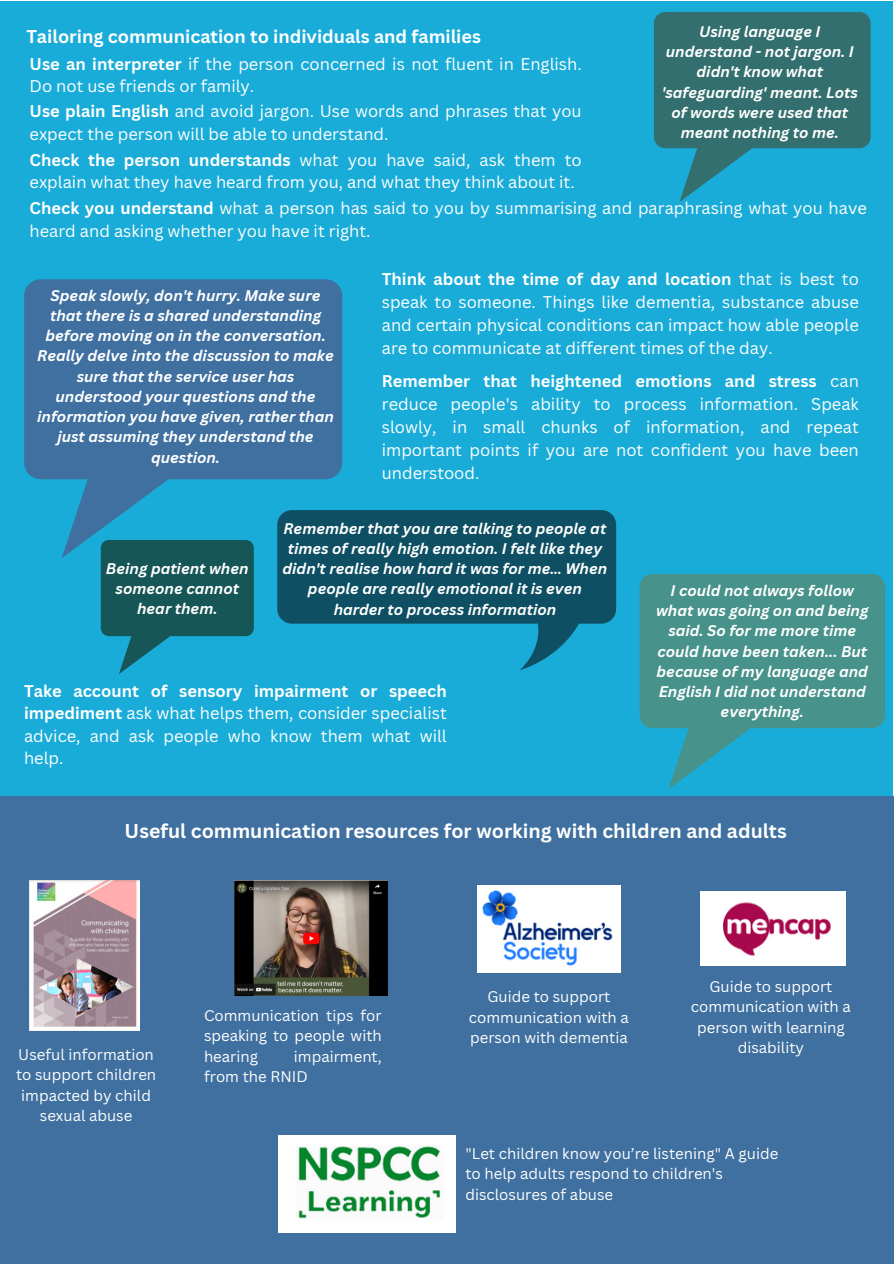
<style>
.page{position:relative;width:894px;height:1264px;background:#fff}
.page>*{position:absolute;margin:0;border:0;box-sizing:border-box;transform-origin:0 0}
.t1{font:700 19.5px "Canva Sans";color:#fff}
.t2{font:700 18px "Canva Sans";color:#fff}
.t3{font:16.5px/22.5px "Canva Sans";color:#fff}
.t4{font:italic 700 15px/20.2px "Canva Sans";color:#fff;text-align:center}
.t5{font:15px/20.2px "Canva Sans";color:#fff;text-align:center}
.s1{font-weight:700}
</style>
<div class="page">
<div style="left:0;top:1px;width:892px;height:795px;background:#1aacd8"></div>
<div style="left:0;top:796px;width:893px;height:467px;background:#3f70a0"></div>
<img style="left:234px;top:880px;width:153px;height:115px">
<svg style="left:24px;top:279px;width:318px;height:279px;fill:#3f70a0"></svg>
<img style="left:30px;top:880px;width:110px;height:150px">
<svg style="left:101px;top:540px;width:153px;height:134px"></svg>
<svg style="left:639px;top:574px;width:245px;height:215px;fill:#47928a"></svg>
<img style="left:477px;top:885px;width:143px;height:87px">
<img style="left:700px;top:891px;width:145px;height:75px">
<img style="left:279px;top:1135px;width:176px;height:97px">
<svg style="left:277px;top:510px;width:339px;height:160px;fill:#0e4f63"></svg>
<svg style="left:653px;top:12px;width:217px;height:189px"></svg>
<h2 class="t2" style="left:26px;top:23px;width:456px">Tailoring communication to individuals and families</h2>
<p class="t3" style="left:30px;top:52px;width:553px"><span class="s1">Use an interpreter</span> if the person concerned is not fluent in English.<br>Do not use friends or family.</p>
<h2 class="t3" style="left:30px;top:100px;width:553px"><span class="s1">Use plain English</span> and avoid jargon. Use words and phrases that you expect the person will be able to understand.</h2>
<p class="t4" style="left:661px;top:21px;width:198px">Using language I understand - not jargon. I didn't know what 'safeguarding' meant. Lots of words were used that meant nothing to me.</p>
<h2 class="t3" style="left:30px;top:148px;width:553px"><span class="s1">Check the person understands</span> what you have said, ask them to explain what they have heard from you, and what they think about it.</h2>
<p class="t3" style="left:30px;top:197px;width:838px"><span class="s1">Check you understand</span> what a person has said to you by summarising and paraphrasing what you have heard and asking whether you have it right.</p>
<p class="t4" style="left:37px;top:285px;width:298px">Speak slowly, don't hurry. Make sure that there is a shared understanding before moving on in the conversation.<br>Really delve into the discussion to make sure that the service user has understood your questions and the information you have given, rather than just assuming they understand the question.</p>
<p class="t3" style="left:381px;top:267px;width:478px;line-height:23px;text-align:justify"><span class="s1">Think about the time of day and location</span> that is best to speak to someone. Things like dementia, substance abuse and certain physical conditions can impact how able people are to communicate at different times of the day.</p>
<h2 class="t3" style="left:381px;top:369px;width:478px;line-height:23px;text-align:justify"><span class="s1">Remember that heightened emotions and stress</span> can reduce people's ability to process information. Speak slowly, in small chunks of information, and repeat important points if you are not confident you have been understood.</h2>
<p class="t4" style="left:106px;top:557px;width:144px">Being patient when someone cannot hear them.</p>
<p class="t4" style="left:282px;top:517px;width:326px">Remember that you are talking to people at times of really high emotion. I felt like they didn't realise how hard it was for me… When people are really emotional it is even harder to process information</p>
<p class="t3" style="left:24px;top:679px;width:424px;text-align:justify"><span class="s1">Take account of sensory impairment or speech impediment</span> ask what helps them, consider specialist advice, and ask people who know them what will help.</p>
<p class="t4" style="left:656px;top:580px;width:214px">I could not always follow what was going on and being said. So for me more time could have been taken... But because of my language and<br>English I did not understand everything.</p>
<p class="t1" style="left:125px;top:816px;width:663px">Useful communication resources for working with children and adults</p>
<p class="t5" style="left:16px;top:1044px;width:142px">Useful information to support children impacted by child sexual abuse</p>
<h1 class="t5" style="left:204px;top:1005px;width:179px;text-align:justify">Communication tips for speaking to people with hearing</h1>
<h1 class="t5" style="left:204px;top:1045px;width:179px;text-align:left;text-indent:90px">impairment, from the RNID</h1>
<p class="t5" style="left:469px;top:986px;width:161px">Guide to support communication with a person with dementia</p>
<p class="t5" style="left:690px;top:976px;width:161px">Guide to support communication with a person with learning disability</p>
<p class="t5" style="left:465px;top:1143px;width:314px;text-align:left">"Let children know you’re listening" A guide to help adults respond to children's disclosures of abuse</p>
</div>
